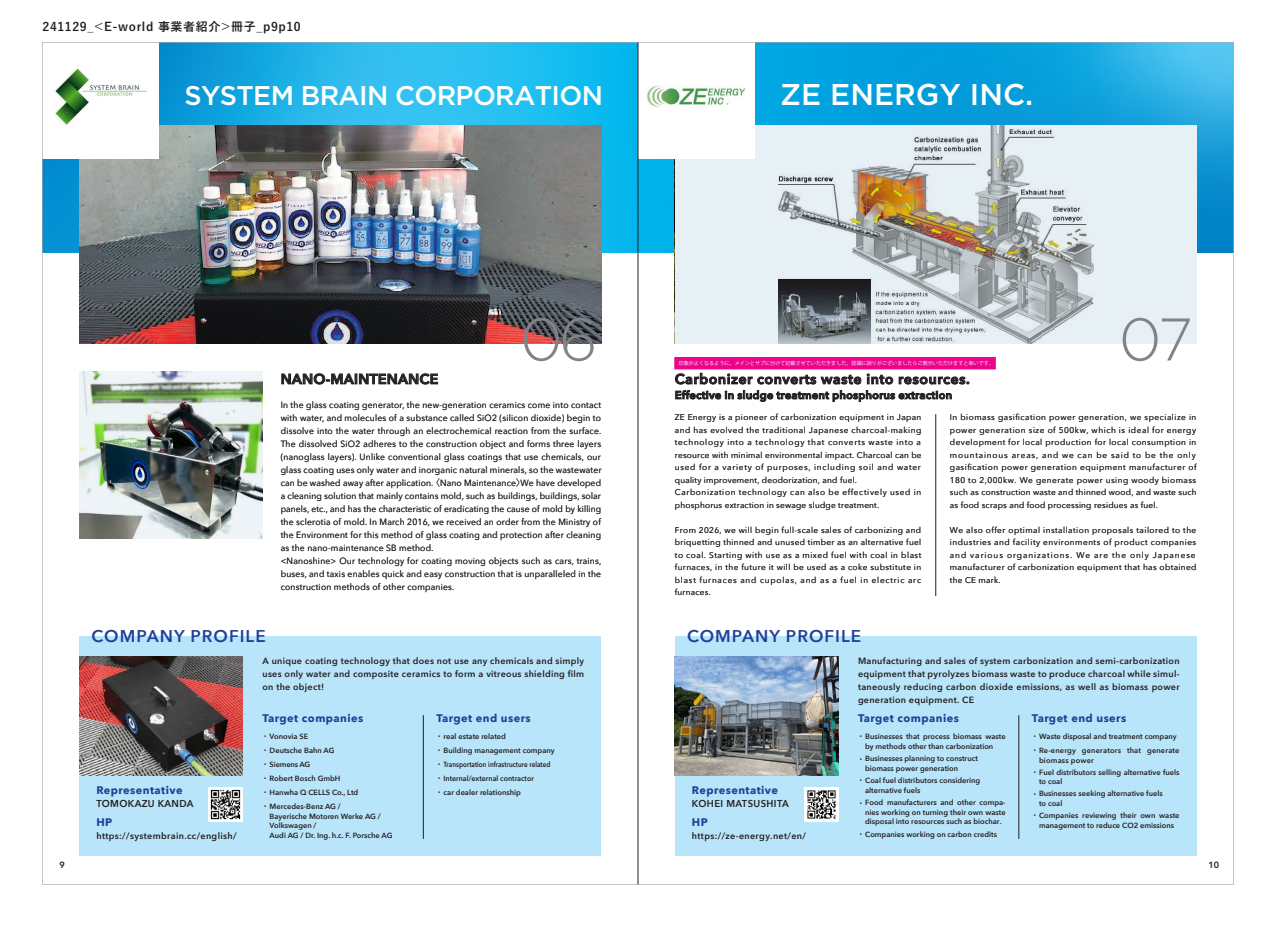
<style>
.page{position:relative;width:1276px;height:927px;background:#fff}
.page>*{position:absolute;margin:0;border:0;box-sizing:border-box;transform-origin:0 0}
.t1{font:300 60px "Gotham";color:#818386}
.t2{font:500 30px "Gotham";color:#fff}
.t3{font:500 27px "Gotham";letter-spacing:-.025em;color:#fff}
.t4{font:600 17px "Avenir Next";letter-spacing:.06em;color:#20419a}
.t5{font:600 14px "Avenir Next";letter-spacing:.045em;color:#231f20}
.t6{font:600 14px "Avenir Next";letter-spacing:.025em;color:#231f20}
.t7{font:700 12px "Yu Go Pr 6 N";letter-spacing:.05em;color:#231f20}
.t8{font:700 11px "Avenir Next";letter-spacing:.04em;color:#20419a}
.t9{font:600 11px "Avenir Next";letter-spacing:.025em;color:#231f20}
.t10{font:600 10px "Avenir Next";letter-spacing:.04em;color:#231f20;scale:.95 1}
.t11{font:9px/13px "Avenir Next";letter-spacing:.025em;color:#231f20;scale:.95 1}
.t12{font:600 9px/13px "Avenir Next";letter-spacing:.03em;color:#231f20;text-align:justify}
.t13{font:800 9px "Avenir";color:#231f20}
.t14{font:8.3px/12.5px "Avenir Next";letter-spacing:.045em;color:#231f20;text-align:justify}
.t15{font:600 7.5px/14px "Avenir Next";color:#231f20}
.t16{font:5.1px "Koz Go Pr 6 N";color:#fff}
.s1{font-family:"Koz Go Pr 6 N"}
.s2{font-family:"Koz Go Pr 6 N";font-weight:400}
</style>
<div class="page">
<img style="left:42px;top:42px;width:1191px;height:843px">
<hr style="left:638px;top:43px;width:1px;height:841px;background:#231f20">
<h3 class="t7" style="left:43px;top:20px;width:260px">241129_＜E-world 事業者紹介＞冊子_p9p10</h3>
<h3 class="t3" style="left:185px;top:78px;width:420px">SYSTEM BRAIN CORPORATION</h3>
<h2 class="t2" style="left:780px;top:75px;width:255px">ZE ENERGY INC.</h2>
<h1 class="t1" style="left:520px;top:301px;width:79px">06</h1>
<h3 class="t4" style="left:92px;top:622px;width:176px">COMPANY PROFILE</h3>
<h3 class="t6" style="left:281px;top:367px;width:159px">NANO-MAINTENANCE</h3>
<p class="t11" style="left:281px;top:398px;width:339px">In the glass coating generator, the new-generation ceramics come into contact with water, and molecules of a substance called SiO2 (silicon dioxide) begin to dissolve into the water through an electrochemical reaction from the surface.<br>The dissolved SiO2 adheres to the construction object and forms three layers (nanoglass layers). Unlike conventional glass coatings that use chemicals, our glass coating uses only water and inorganic natural minerals, so the wastewater can be washed away after application. <span class="s1">〈</span>Nano Maintenance<span class="s1">〉</span>We have developed a cleaning solution that mainly contains mold, such as buildings, buildings, solar panels, etc., and has the characteristic of eradicating the cause of mold by killing the sclerotia of mold. In March 2016, we received an order from the Ministry of the Environment for this method of glass coating and protection after cleaning as the nano-maintenance SB method.<br>&lt;Nanoshine&gt; Our technology for coating moving objects such as cars, trains, buses, and taxis enables quick and easy construction that is unparalleled in the construction methods of other companies.</p>
<h3 class="t8" style="left:96px;top:781px;width:88px">Representative</h3>
<p class="t10" style="left:96px;top:795px;width:104px">TOMOKAZU KANDA</p>
<h3 class="t8" style="left:96px;top:813px;width:17px">HP</h3>
<p class="t12" style="left:96px;top:829px;width:142px">https://systembrain.cc/english/</p>
<p class="t12" style="left:262px;top:654px;width:323px">A unique coating technology that does not use any chemicals and simply uses only water and composite ceramics to form a vitreous shielding film on the object!</p>
<h3 class="t8" style="left:436px;top:709px;width:96px">Target end users</h3>
<p class="t15" style="left:435px;top:729px;width:121px"><span class="s2">・</span>real estate related<br><span class="s2">・</span>Building management company<span class="s2">・</span>Transportation infrastructure related<span class="s2">・</span>Internal/external contractor<br><span class="s2">・</span>car dealer relationship</p>
<h3 class="t8" style="left:262px;top:709px;width:102px">Target companies</h3>
<p class="t15" style="left:262px;top:729px;width:98px"><span class="s2">・</span>Vonovia SE<br><span class="s2">・</span>Deutsche Bahn AG<span class="s2">・</span>Siemens AG<br><span class="s2">・</span>Robert Bosch GmbH<span class="s2">・</span>Hanwha Q CELLS Co., Ltd<span class="s2">・</span>Mercedes-Benz AG /</p>
<p class="t15" style="left:270px;top:811px;width:124px;line-height:9.5px">Bayerische Motoren Werke AG /<br>Volkswagen /<br>Audi AG / Dr. Ing. h.c. F. Porsche AG</p>
<p class="t16" style="left:678px;top:360px;width:317px">印象がよくなるように、メインとサブに分けて記載させていただきました。認識に誤りがございましたらご教示いただけますと幸いです。</p>
<h3 class="t5" style="left:675px;top:367px;width:296px">Carbonizer converts waste into resources.</h3>
<h3 class="t9" style="left:675px;top:386px;width:279px">Effective in sludge treatment phosphorus extraction</h3>
<h1 class="t1" style="left:1118px;top:301px;width:76px">07</h1>
<p class="t14" style="left:675px;top:411px;width:248px;text-align:left">ZE Energy is a pioneer of carbonization equipment in Japan and has evolved the traditional Japanese charcoal-making technology into a technology that converts waste into a resource with minimal environmental impact. Charcoal can be used for a variety of purposes, including soil and water quality improvement, deodorization, and fuel.<br>Carbonization technology can also be effectively used in phosphorus extraction in sewage sludge treatment.</p>
<p class="t14" style="left:675px;top:523px;width:248px">From 2026, we will begin full-scale sales of carbonizing and briquetting thinned and unused timber as an alternative fuel to coal. Starting with use as a mixed fuel with coal in blast furnaces, in the future it will be used as a coke substitute in blast furnaces and cupolas, and as a fuel in electric arc furnaces.</p>
<h3 class="t4" style="left:687px;top:622px;width:176px">COMPANY PROFILE</h3>
<p class="t14" style="left:950px;top:411px;width:248px">In biomass gasification power generation, we specialize in power generation size of 500kw, which is ideal for energy development for local production for local consumption in mountainous areas, and we can be said to be the only gasification power generation equipment manufacturer of 180 to 2,000kw. We generate power using woody biomass such as construction waste and thinned wood, and waste such as food scraps and food processing residues as fuel.</p>
<p class="t14" style="left:950px;top:523px;width:248px">We also offer optimal installation proposals tailored to the industries and facility environments of product companies and various organizations. We are the only Japanese manufacturer of carbonization equipment that has obtained the CE mark.</p>
<h3 class="t8" style="left:692px;top:781px;width:88px">Representative</h3>
<p class="t10" style="left:692px;top:795px;width:104px">KOHEI MATSUSHITA</p>
<h3 class="t8" style="left:692px;top:813px;width:17px">HP</h3>
<p class="t12" style="left:692px;top:829px;width:116px">https://ze-energy.net/en/</p>
<p class="t12" style="left:858px;top:654px;width:323px">Manufacturing and sales of system carbonization and semi-carbonization equipment that pyrolyzes biomass waste to produce charcoal while simul&shy;taneously reducing carbon dioxide emissions, as well as biomass power generation equipment. CE</p>
<h3 class="t8" style="left:858px;top:709px;width:102px">Target companies</h3>
<h3 class="t8" style="left:1032px;top:709px;width:96px">Target end users</h3>
<p class="t15" style="left:857px;top:732px;width:150px;line-height:9.5px;text-align:center"><span class="s2">・</span>Businesses that process biomass waste by methods other than carbonization</p>
<p class="t15" style="left:865px;top:754px;width:114px;line-height:9.5px;text-indent:-8px"><span class="s2">・</span>Businesses planning to construct biomass power generation</p>
<p class="t15" style="left:865px;top:776px;width:117px;line-height:9.5px;text-indent:-8px"><span class="s2">・</span>Coal fuel distributors considering alternative fuels</p>
<p class="t15" style="left:865px;top:798px;width:142px;line-height:9.5px;text-align:justify;text-indent:-8px"><span class="s2">・</span>Food manufacturers and other compa&shy;nies working on turning their own waste disposal into resources such as biochar.</p>
<p class="t15" style="left:857px;top:827px;width:141px"><span class="s2">・</span>Companies working on carbon credits</p>
<p class="t15" style="left:1031px;top:729px;width:150px"><span class="s2">・</span>Waste disposal and treatment company<span class="s2">・</span>Re-energy generators that generate</p>
<p class="t15" style="left:1031px;top:754px;width:150px;line-height:12.1px;text-indent:8px">biomass power<br><span class="s2">・</span>Fuel distributors selling alternative fuels</p>
<p class="t15" style="left:1031px;top:775px;width:133px;line-height:12.1px;text-indent:8px">to coal<br><span class="s2">・</span>Businesses seeking alternative fuels</p>
<p class="t15" style="left:1031px;top:797px;width:150px;line-height:12.1px;text-indent:8px">to coal<br><span class="s2">・</span>Companies reviewing their own waste</p>
<p class="t15" style="left:1039px;top:818px;width:137px">management to reduce CO2 emissions</p>
<p class="t13" style="left:59px;top:858px;width:7px">9</p>
<p class="t13" style="left:1208px;top:858px;width:12px">10</p>
</div>
